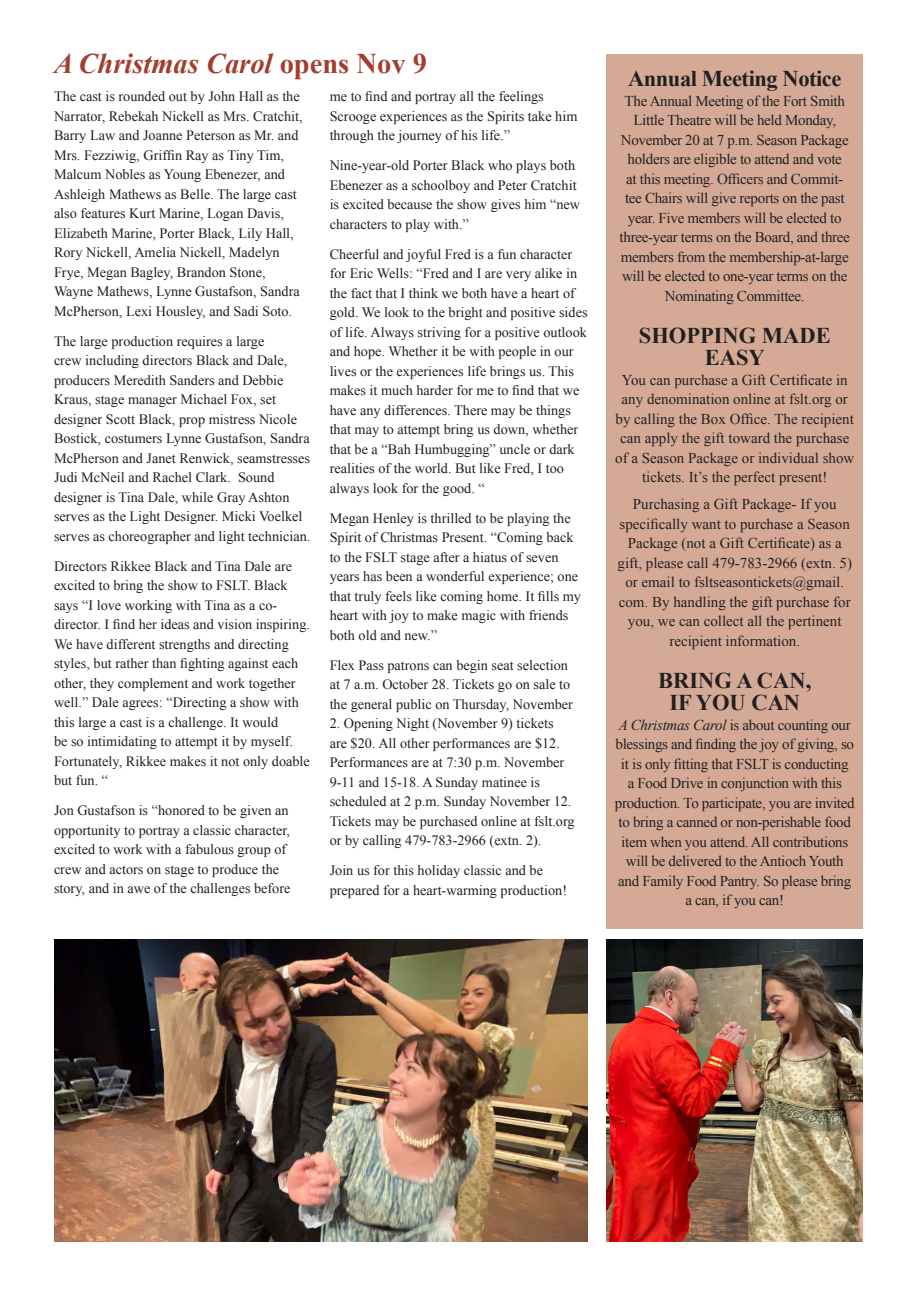
<style>
.page{position:relative;width:918px;height:1296px;background:#fff}
.page>*{position:absolute;margin:0;border:0;box-sizing:border-box;transform-origin:0 0}
.t1{font:italic 700 28.5px "Times New Roman";color:#a33e2f}
.t2{font:700 22.5px/22.5px "Times New Roman";color:#231f20;text-align:center}
.t3{font:700 22.5px "Times New Roman";letter-spacing:-.02em;color:#231f20}
.t4{font:15px/19.5px "Times New Roman";letter-spacing:-.02em;color:#231f20;text-align:center}
.t5{font:15px/19.5px "Times New Roman";color:#231f20;text-align:center}
.t6{font:14.25px/19.5px "Times New Roman";color:#231f20}
.s1{font-style:normal}
.s2{font-style:italic}
</style>
<div class="page">
<div style="left:607px;top:54px;width:256px;height:875px;background:#d4aa97"></div>
<img style="left:54px;top:940px;width:534px;height:302px">
<img style="left:607px;top:940px;width:255px;height:302px">
<p class="t1" style="left:54px;top:44px;width:374px">A Christmas Carol <span class="s1">opens Nov 9</span></p>
<p class="t6" style="left:54px;top:87px;width:250px">The cast is rounded out by John Hall as the Narrator, Rebekah Nickell as Mrs. Cratchit, Barry Law and Joanne Peterson as Mr. and Mrs. Fezziwig, Griffin Ray as Tiny Tim, Malcum Nobles as Young Ebenezer, and Ashleigh Mathews as Belle. The large cast also features Kurt Marine, Logan Davis, Elizabeth Marine, Porter Black, Lily Hall, Rory Nickell, Amelia Nickell, Madelyn Frye, Megan Bagley, Brandon Stone, Wayne Mathews, Lynne Gustafson, Sandra McPherson, Lexi Housley, and Sadi Soto.</p>
<p class="t6" style="left:54px;top:331px;width:258px">The large production requires a large<br>crew including directors Black and Dale, producers Meredith Sanders and Debbie Kraus, stage manager Michael Fox, set designer Scott Black, prop mistress Nicole Bostick, costumers Lynne Gustafson, Sandra McPherson and Janet Renwick, seamstresses Judi McNeil and Rachel Clark. Sound designer is Tina Dale, while Gray Ashton serves as the Light Designer. Micki Voelkel serves as choreographer and light technician.</p>
<p class="t6" style="left:54px;top:556px;width:258px">Directors Rikkee Black and Tina Dale are excited to bring the show to FSLT. Black says “I love working with Tina as a co&shy;director. I find her ideas and vision inspiring.<br>We have different strengths and directing styles, but rather than fighting against each other, they complement and work together well.” Dale agrees: “Directing a show with this large a cast is a challenge. It would<br>be so intimidating to attempt it by myself.<br>Fortunately, Rikkee makes it not only doable but fun. “</p>
<p class="t6" style="left:54px;top:801px;width:238px">Jon Gustafson is “honored to be given an opportunity to portray a classic character, excited to work with a fabulous group of crew and actors on stage to produce the story, and in awe of the challenges before</p>
<p class="t6" style="left:330px;top:87px;width:249px">me to find and portray all the feelings<br>Scrooge experiences as the Spirits take him through the journey of his life.”</p>
<p class="t6" style="left:330px;top:156px;width:252px">Nine-year-old Porter Black who plays both Ebenezer as a schoolboy and Peter Cratchit is excited because the show gives him “new characters to play with.”</p>
<p class="t6" style="left:330px;top:244px;width:259px">Cheerful and joyful Fred is a fun character for Eric Wells: “Fred and I are very alike in the fact that I think we both have a heart of gold. We look to the bright and positive sides of life. Always striving for a positive outlook and hope. Whether it be with people in our lives or the experiences life brings us. This makes it much harder for me to find that we have any differences. There may be things that may to attempt bring us down, whether that be a “Bah Humbugging” uncle or dark realities of the world. But like Fred, I too always look for the good. “</p>
<p class="t6" style="left:330px;top:508px;width:253px">Megan Henley is thrilled to be playing the Spirit of Christmas Present. “Coming back to the FSLT stage after a hiatus of seven years has been a wonderful experience; one that truly feels like coming home. It fills my heart with joy to make magic with friends both old and new.”</p>
<p class="t6" style="left:330px;top:655px;width:245px">Flex Pass patrons can begin seat selection at 7 a.m. October 28. Tickets go on sale to the general public on Thursday, November</p>
<p class="t6" style="left:330px;top:714px;width:246px">2. Opening Night (November 9) tickets<br>are $20. All other performances are $12.<br>Performances are at 7:30 p.m. November 9-11 and 15-18. A Sunday matinee is scheduled at 2 p.m. Sunday November 12.<br>Tickets may be purchased online at fslt.org or by calling 479-783-2966 (extn. 2).</p>
<p class="t6" style="left:330px;top:861px;width:239px">Join us for this holiday classic and be prepared for a heart-warming production!</p>
<p class="t3" style="left:628px;top:63px;width:215px">Annual Meeting Notice</p>
<p class="t4" style="left:620px;top:91px;width:232px">The Annual Meeting of the Fort Smith Little Theatre will be held Monday, November 20 at 7 p.m. Season Package holders are eligible to attend and vote<br>at this meeting. Officers and Commit&shy;tee Chairs will give reports on the past year. Five members will be elected to three-year terms on the Board, and three members from the membership-at-large will be elected to one-year terms on the Nominating Committee.</p>
<p class="t2" style="left:639px;top:323px;width:193px">SHOPPING MADE<br>EASY</p>
<p class="t5" style="left:615px;top:370px;width:241px">You can purchase a Gift Certificate in any denomination online at fslt.org or by calling the Box Office. The recipient can apply the gift toward the purchase of a Season Package or individual show tickets. It’s the perfect present!</p>
<p class="t5" style="left:618px;top:494px;width:236px">Purchasing a Gift Package- If you specifically want to purchase a Season Package (not a Gift Certificate) as a gift, please call 479-783-2966 (extn. 5) or email to fsltseasontickets@gmail. com. By handling the gift purchase for you, we can collect all the pertinent recipient information.</p>
<p class="t2" style="left:658px;top:668px;width:155px">BRING A CAN,<br>IF YOU CAN</p>
<p class="t4" style="left:615px;top:715px;width:241px"><span class="s2">A Christmas Carol</span> is about counting our blessings and finding the joy of giving, so it is only fitting that FSLT is conducting<br>a Food Drive in conjunction with this production. To participate, you are invited to bring a canned or non-perishable food item when you attend. All contributions will be delivered to the Antioch Youth and Family Food Pantry. So please bring a can, if you can!</p>
</div>
